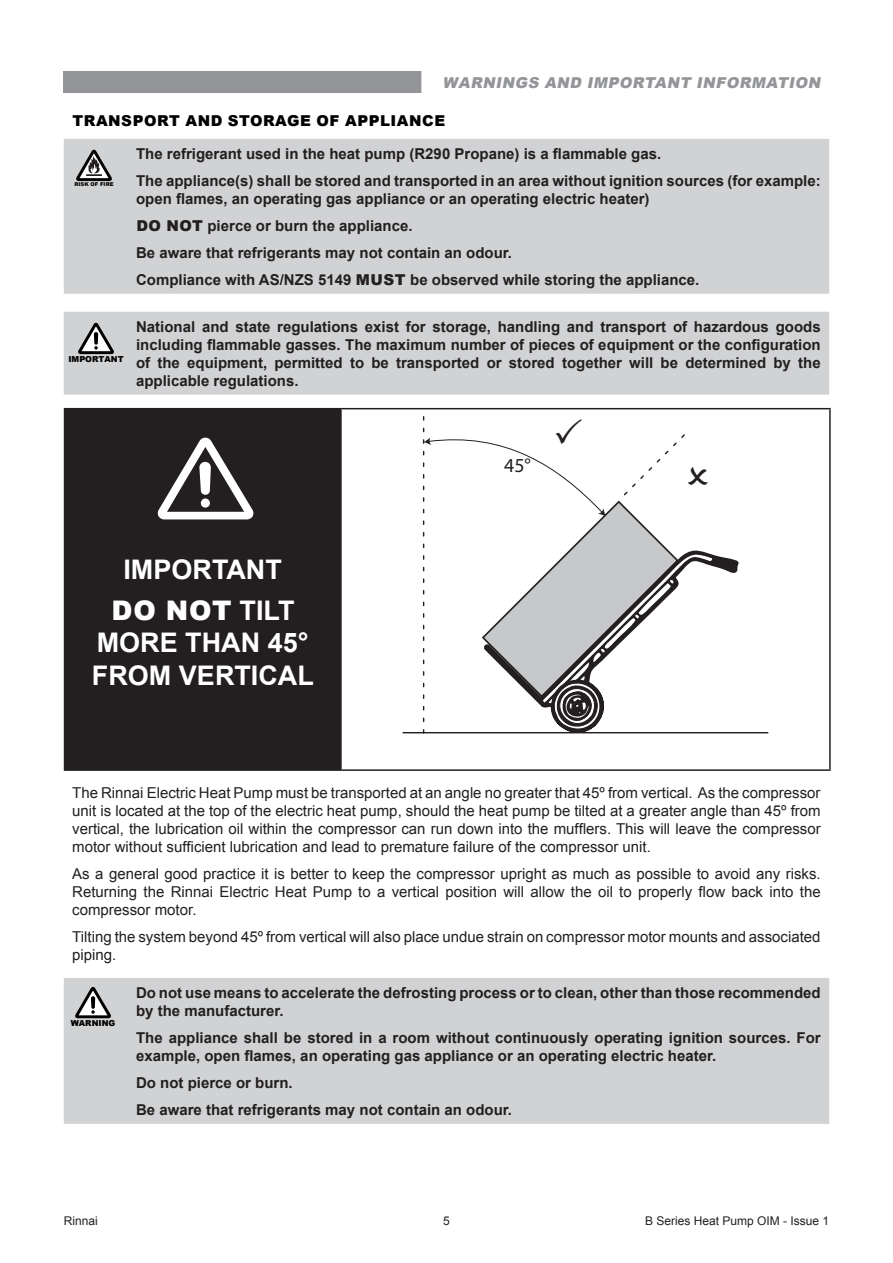
<style>
.page{position:relative;width:893px;height:1263px;background:#fff}
.page>*{position:absolute;margin:0;border:0;box-sizing:border-box;transform-origin:0 0}
.Body_Centred_Bold_wh{font:700 27px/32.4px "Arial";color:#fff;text-align:center}
.t1{font:19.8px "Myriad Pro";color:#231f20}
.Body_Bold{font:700 15px/18px "Arial";color:#231f20}
.Body{font:15px/18px "Arial";color:#231f20;text-align:justify}
.t2{font:italic 900 15px "Arial";color:#939598}
.Chapter_Title_2{font:900 15px "Arial";letter-spacing:.035em;color:#000}
.t3{font:12px "Arial";color:#231f20}
.t4{font:900 8.25px "Arial";color:#000}
.t5{font:900 5.25px "Arial";color:#050504}
.s1{font-weight:900}
</style>
<div class="page">
<div style="left:64px;top:139px;width:765px;height:155px;background:#d1d2d4"></div>
<svg style="left:76px;top:150px;width:36px;height:31px"></svg>
<div style="left:64px;top:312px;width:765px;height:83px;background:#d1d2d4"></div>
<svg style="left:78px;top:323px;width:36px;height:31px"></svg>
<svg style="left:94px;top:332px;width:4px;height:13px"></svg>
<div style="left:65px;top:409px;width:276px;height:361px;background:#231f20"></div>
<hr style="left:64px;top:408px;width:277px;height:1px;background:#231f20">
<hr style="left:64px;top:409px;width:1px;height:360px;background:#231f20">
<hr style="left:341px;top:408px;width:490px;height:1px;background:#231f20">
<hr style="left:340px;top:409px;width:2px;height:360px;background:#231f20">
<hr style="left:829px;top:409px;width:2px;height:360px;background:#231f20">
<hr style="left:64px;top:769px;width:277px;height:2px;background:#231f20">
<hr style="left:341px;top:769px;width:490px;height:2px;background:#231f20">
<svg style="left:157px;top:438px;width:97px;height:81px"></svg>
<hr style="left:403px;top:732px;width:365px;height:1px;background:#231f20">
<svg style="left:708px;top:553px;width:33px;height:181px"></svg>
<div style="left:64px;top:978px;width:765px;height:146px;background:#d1d2d4"></div>
<svg style="left:75px;top:987px;width:36px;height:31px"></svg>
<svg style="left:91px;top:996px;width:4px;height:13px"></svg>
<div style="left:64px;top:71px;width:765px;height:21px;background:#939598"></div>
<div style="left:421px;top:64px;width:421px;height:36px;background:#fff"></div>
<svg style="left:423px;top:416px;width:285px;height:318px"></svg>
<p class="t2" style="left:443px;top:72px;width:383px">WARNINGS AND IMPORTANT INFORMATION</p>
<p class="Chapter_Title_2" style="left:73px;top:109px;width:374px">TRANSPORT AND STORAGE OF APPLIANCE</p>
<p class="t5" style="left:74px;top:181px;width:41px">RISK OF FIRE</p>
<p class="Body_Bold" style="left:136px;top:145px;width:527px">The refrigerant used in the heat pump (R290 Propane) is a flammable gas.</p>
<p class="Body_Bold" style="left:136px;top:172px;width:686px">The appliance(s) shall be stored and transported in an area without ignition sources (for example: open flames, an operating gas appliance or an operating electric heater)</p>
<p class="Body_Bold" style="left:136px;top:217px;width:278px"><span class="s1">DO NOT</span> pierce or burn the appliance.</p>
<p class="Body_Bold" style="left:136px;top:244px;width:377px">Be aware that refrigerants may not contain an odour.</p>
<p class="Body_Bold" style="left:136px;top:271px;width:565px">Compliance with AS/NZS 5149 <span class="s1">MUST</span> be observed while storing the appliance.</p>
<p class="t4" style="left:68px;top:353px;width:57px">IMPORTANT</p>
<p class="Body_Bold" style="left:136px;top:318px;width:686px;text-align:justify">National and state regulations exist for storage, handling and transport of hazardous goods including flammable gasses. The maximum number of pieces of equipment or the configuration of the equipment, permitted to be transported or stored together will be determined by the applicable regulations.</p>
<p class="t1" style="left:504px;top:453px;width:28px">45°</p>
<p class="Body_Centred_Bold_wh" style="left:123px;top:553px;width:160px">IMPORTANT</p>
<p class="Body_Centred_Bold_wh" style="left:92px;top:595px;width:223px"><span class="s1">DO NOT</span> TILT<br>MORE THAN 45°<br>FROM VERTICAL</p>
<p class="Body" style="left:72px;top:784px;width:750px">The Rinnai Electric Heat Pump must be transported at an angle no greater that 45º from vertical. As the compressor unit is located at the top of the electric heat pump, should the heat pump be tilted at a greater angle than 45º from vertical, the lubrication oil within the compressor can run down into the mufflers. This will leave the compressor motor without sufficient lubrication and lead to premature failure of the compressor unit.</p>
<p class="Body" style="left:72px;top:865px;width:750px">As a general good practice it is better to keep the compressor upright as much as possible to avoid any risks.<br>Returning the Rinnai Electric Heat Pump to a vertical position will allow the oil to properly flow back into the compressor motor.</p>
<p class="Body" style="left:72px;top:928px;width:750px">Tilting the system beyond 45º from vertical will also place undue strain on compressor motor mounts and associated piping.</p>
<p class="t4" style="left:71px;top:1017px;width:46px">WARNING</p>
<p class="Body_Bold" style="left:136px;top:984px;width:686px">Do not use means to accelerate the defrosting process or to clean, other than those recommended by the manufacturer.</p>
<p class="Body_Bold" style="left:136px;top:1029px;width:686px">The appliance shall be stored in a room without continuously operating ignition sources. For example, open flames, an operating gas appliance or an operating electric heater.</p>
<p class="Body_Bold" style="left:136px;top:1074px;width:158px">Do not pierce or burn.</p>
<p class="Body_Bold" style="left:136px;top:1101px;width:377px">Be aware that refrigerants may not contain an odour.</p>
<p class="t3" style="left:64px;top:1213px;width:36px">Rinnai</p>
<p class="t3" style="left:443px;top:1213px;width:8px">5</p>
<p class="t3" style="left:645px;top:1213px;width:186px">B Series Heat Pump OIM - Issue 1</p>
</div>
